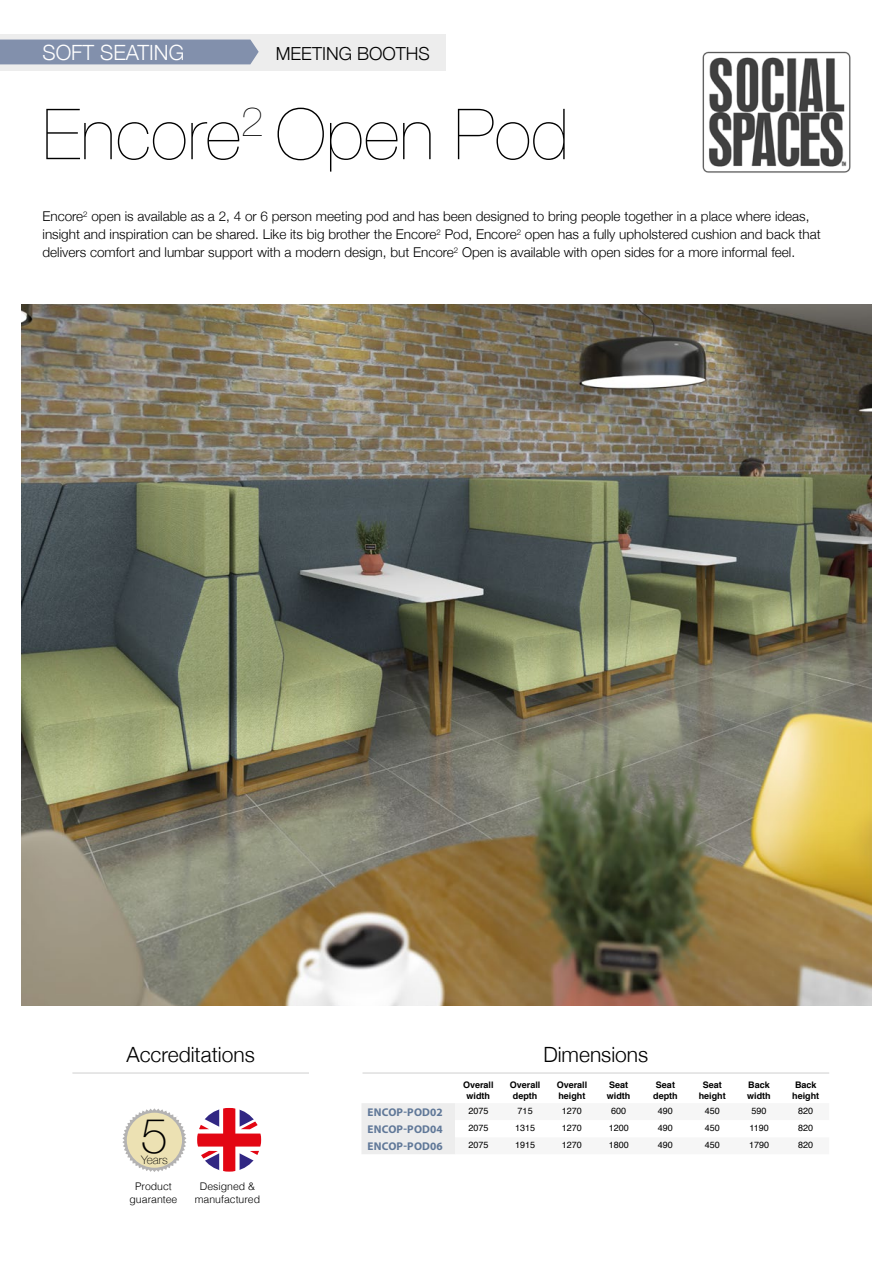
<style>
.page{position:relative;width:893px;height:1263px;background:#fff}
.page>*{position:absolute;margin:0;border:0;box-sizing:border-box;transform-origin:0 0}
.t1{font:200 70.5px "Helvetica Neue";color:#000}
.t2{font:100 48.45px "Helvetica Neue";color:#000}
.Sub_headings{font:300 21px "Helvetica Neue";color:#000}
.Page_titles{font:300 21px "Helvetica Neue";color:#fff}
.Paragraph_Left{font:300 18px "Helvetica Neue";color:#000}
.Product_Description{font:300 13.5px/18px "Helvetica Neue";color:#000}
.t3{font:100 11.85px "Helvetica Neue";color:#000}
.Paragraph_Left-2{font:700 11.25px "Myriad Pro";letter-spacing:.02em;color:#607898}
.Paragraph_centre{font:300 10.5px/12.6px "Helvetica";color:#000;text-align:center}
.Paragraph_Left-3{font:700 9px "Helvetica";color:#000}
.Paragraph_Left-4{font:9px "Helvetica";color:#000}
</style>
<div class="page">
<img style="left:21px;top:304px;width:851px;height:702px">
<svg style="left:122px;top:1108px;width:64px;height:64px"></svg>
<div style="left:127px;top:1113px;width:55px;height:55px;background:#ece1b3;border-radius:50%"></div>
<hr style="left:72px;top:1073px;width:237px;height:1px;background:#d0d0d0">
<svg style="left:197px;top:1108px;width:64px;height:64px"></svg>
<hr style="left:362px;top:1073px;width:467px;height:1px;background:#d0d0d0">
<div style="left:361px;top:1103px;width:94px;height:51px;background:#ededed"></div>
<img style="left:702px;top:51px;width:149px;height:122px">
<div style="left:0;top:34px;width:445px;height:36px;background:#ededed"></div>
<div style="left:0;top:40px;width:259px;height:24px;background:#8290ac"></div>
<p class="Page_titles" style="left:43px;top:35px;width:143px">SOFT SEATING</p>
<p class="Paragraph_Left" style="left:276px;top:39px;width:155px">MEETING BOOTHS</p>
<p class="t1" style="left:43px;top:79px;width:528px">Encore<sup>2</sup> Open Pod</p>
<p class="Product_Description" style="left:43px;top:207px;width:780px">Encore<sup>2</sup> open is available as a 2, 4 or 6 person meeting pod and has been designed to bring people together in a place where ideas, insight and inspiration can be shared. Like its big brother the Encore<sup>2</sup> Pod, Encore<sup>2</sup> open has a fully upholstered cushion and back that delivers comfort and lumbar support with a modern design, but Encore<sup>2</sup> Open is available with open sides for a more informal feel.</p>
<p class="Sub_headings" style="left:126px;top:1038px;width:130px">Accreditations</p>
<p class="Sub_headings" style="left:543px;top:1038px;width:106px">Dimensions</p>
<p class="Paragraph_Left-3" style="left:463px;top:1078px;width:32px">Overall</p>
<p class="Paragraph_Left-3" style="left:467px;top:1088px;width:25px">width</p>
<p class="Paragraph_Left-3" style="left:510px;top:1078px;width:32px">Overall</p>
<p class="Paragraph_Left-3" style="left:513px;top:1088px;width:26px">depth</p>
<p class="Paragraph_Left-3" style="left:557px;top:1078px;width:32px">Overall</p>
<p class="Paragraph_Left-3" style="left:558px;top:1088px;width:28px">height</p>
<p class="Paragraph_Left-3" style="left:609px;top:1078px;width:21px">Seat</p>
<p class="Paragraph_Left-3" style="left:607px;top:1088px;width:25px">width</p>
<p class="Paragraph_Left-3" style="left:656px;top:1078px;width:21px">Seat</p>
<p class="Paragraph_Left-3" style="left:653px;top:1088px;width:26px">depth</p>
<p class="Paragraph_Left-3" style="left:703px;top:1078px;width:21px">Seat</p>
<p class="Paragraph_Left-3" style="left:699px;top:1088px;width:28px">height</p>
<p class="Paragraph_Left-3" style="left:748px;top:1078px;width:23px">Back</p>
<p class="Paragraph_Left-3" style="left:747px;top:1088px;width:25px">width</p>
<p class="Paragraph_Left-3" style="left:795px;top:1078px;width:23px">Back</p>
<p class="Paragraph_Left-3" style="left:792px;top:1088px;width:28px">height</p>
<p class="t2" style="left:141px;top:1099px;width:29px">5</p>
<p class="t3" style="left:141px;top:1150px;width:28px">Years</p>
<p class="Paragraph_centre" style="left:130px;top:1179px;width:49px">Product guarantee</p>
<p class="Paragraph_centre" style="left:195px;top:1179px;width:67px">Designed &amp; manufactured</p>
<p class="Paragraph_Left-2" style="left:368px;top:1105px;width:77px">ENCOP-POD02</p>
<p class="Paragraph_Left-4" style="left:468px;top:1104px;width:22px">2075</p>
<p class="Paragraph_Left-4" style="left:518px;top:1104px;width:17px">715</p>
<p class="Paragraph_Left-4" style="left:562px;top:1104px;width:22px">1270</p>
<p class="Paragraph_Left-4" style="left:611px;top:1104px;width:17px">600</p>
<p class="Paragraph_Left-4" style="left:658px;top:1104px;width:17px">490</p>
<p class="Paragraph_Left-4" style="left:705px;top:1104px;width:17px">450</p>
<p class="Paragraph_Left-4" style="left:751px;top:1104px;width:17px">590</p>
<p class="Paragraph_Left-4" style="left:798px;top:1104px;width:17px">820</p>
<p class="Paragraph_Left-2" style="left:368px;top:1122px;width:77px">ENCOP-POD04</p>
<p class="Paragraph_Left-4" style="left:468px;top:1121px;width:22px">2075</p>
<p class="Paragraph_Left-4" style="left:515px;top:1121px;width:22px">1315</p>
<p class="Paragraph_Left-4" style="left:562px;top:1121px;width:22px">1270</p>
<p class="Paragraph_Left-4" style="left:609px;top:1121px;width:22px">1200</p>
<p class="Paragraph_Left-4" style="left:658px;top:1121px;width:17px">490</p>
<p class="Paragraph_Left-4" style="left:705px;top:1121px;width:17px">450</p>
<p class="Paragraph_Left-4" style="left:749px;top:1121px;width:21px">1190</p>
<p class="Paragraph_Left-4" style="left:798px;top:1121px;width:17px">820</p>
<p class="Paragraph_Left-2" style="left:368px;top:1139px;width:77px">ENCOP-POD06</p>
<p class="Paragraph_Left-4" style="left:468px;top:1138px;width:22px">2075</p>
<p class="Paragraph_Left-4" style="left:515px;top:1138px;width:22px">1915</p>
<p class="Paragraph_Left-4" style="left:562px;top:1138px;width:22px">1270</p>
<p class="Paragraph_Left-4" style="left:609px;top:1138px;width:22px">1800</p>
<p class="Paragraph_Left-4" style="left:658px;top:1138px;width:17px">490</p>
<p class="Paragraph_Left-4" style="left:705px;top:1138px;width:17px">450</p>
<p class="Paragraph_Left-4" style="left:749px;top:1138px;width:22px">1790</p>
<p class="Paragraph_Left-4" style="left:798px;top:1138px;width:17px">820</p>
</div>
